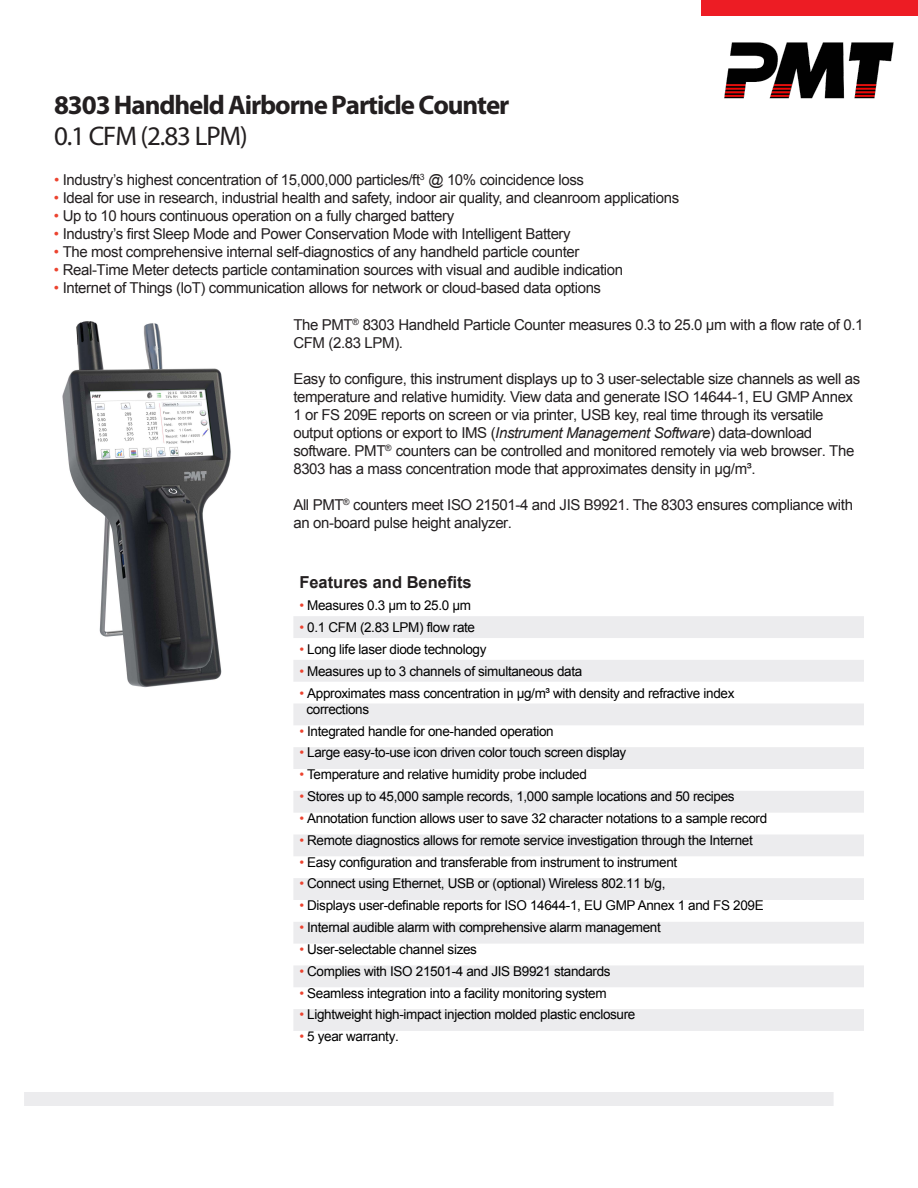
<style>
.page{position:relative;width:918px;height:1188px;background:#fff}
.page>*{position:absolute;margin:0;border:0;box-sizing:border-box;transform-origin:0 0}
.t1{font:700 27px/31px "Myriad Pro";letter-spacing:-.04em;color:#231f20}
.t2{font:700 16.5px "Arial";color:#231f20}
.t3{font:15px/18px "Arial";letter-spacing:-.025em;color:#231f20}
.t4{font:13.5px/16.2px "Arial";letter-spacing:-.025em;color:#000}
.s1{font-weight:400}
.s2{color:#ec432f}
.s3{font-style:italic}
</style>
<div class="page">
<div style="left:701px;top:0;width:217px;height:15px;background:#ed1c24"></div>
<svg style="left:293px;top:616px;width:571px;height:415px;fill:#ececee"></svg>
<img style="left:62px;top:321px;width:169px;height:367px">
<img style="left:724px;top:42px;width:170px;height:57px">
<div style="left:24px;top:1093px;width:810px;height:12px;background:#ececee"></div>
<p class="t1" style="left:54px;top:88px;width:457px">8303 Handheld Airborne Particle Counter<br><span class="s1">0.1 CFM (2.83 LPM)</span></p>
<p class="t3" style="left:54px;top:171px;width:532px"><span class="s2">•</span> Industry’s highest concentration of 15,000,000 particles/ft<sup>3</sup> @ 10% coincidence loss</p>
<p class="t3" style="left:54px;top:189px;width:627px"><span class="s2">•</span> Ideal for use in research, industrial health and safety, indoor air quality, and cleanroom applications</p>
<p class="t3" style="left:54px;top:207px;width:402px"><span class="s2">•</span> Up to 10 hours continuous operation on a fully charged battery</p>
<p class="t3" style="left:54px;top:225px;width:518px"><span class="s2">•</span> Industry’s first Sleep Mode and Power Conservation Mode with Intelligent Battery</p>
<p class="t3" style="left:54px;top:243px;width:527px"><span class="s2">•</span> The most comprehensive internal self-diagnostics of any handheld particle counter</p>
<p class="t3" style="left:54px;top:261px;width:571px"><span class="s2">•</span> Real-Time Meter detects particle contamination sources with visual and audible indication</p>
<p class="t3" style="left:54px;top:279px;width:549px"><span class="s2">•</span> Internet of Things (loT) communication allows for network or cloud-based data options</p>
<p class="t3" style="left:293px;top:316px;width:572px">The PMT<sup>®</sup> 8303 Handheld Particle Counter measures 0.3 to 25.0 μm with a flow rate of 0.1<br>CFM (2.83 LPM).</p>
<p class="t3" style="left:293px;top:370px;width:569px">Easy to configure, this instrument displays up to 3 user-selectable size channels as well as temperature and relative humidity. View data and generate ISO 14644-1, EU GMP Annex 1 or FS 209E reports on screen or via printer, USB key, real time through its versatile output options or export to IMS (<span class="s3">Instrument Management Software</span>) data-download software. PMT<sup>®</sup> counters can be controlled and monitored remotely via web browser. The 8303 has a mass concentration mode that approximates density in μg/m³.</p>
<p class="t3" style="left:293px;top:496px;width:561px">All PMT<sup>®</sup> counters meet ISO 21501-4 and JIS B9921. The 8303 ensures compliance with an on-board pulse height analyzer.</p>
<p class="t2" style="left:299px;top:572px;width:174px">Features and Benefits</p>
<p class="t4" style="left:299px;top:598px;width:173px"><span class="s2">•</span> Measures 0.3 μm to 25.0 μm</p>
<p class="t4" style="left:299px;top:619px;width:177px"><span class="s2">•</span> 0.1 CFM (2.83 LPM) flow rate</p>
<p class="t4" style="left:299px;top:641px;width:189px"><span class="s2">•</span> Long life laser diode technology</p>
<p class="t4" style="left:299px;top:663px;width:285px"><span class="s2">•</span> Measures up to 3 channels of simultaneous data</p>
<p class="t4" style="left:306px;top:685px;width:430px;text-indent:-7px"><span class="s2">•</span> Approximates mass concentration in μg/m³ with density and refractive index corrections</p>
<p class="t4" style="left:299px;top:723px;width:256px"><span class="s2">•</span> Integrated handle for one-handed operation</p>
<p class="t4" style="left:299px;top:745px;width:328px"><span class="s2">•</span> Large easy-to-use icon driven color touch screen display</p>
<p class="t4" style="left:299px;top:767px;width:289px"><span class="s2">•</span> Temperature and relative humidity probe included</p>
<p class="t4" style="left:299px;top:788px;width:437px"><span class="s2">•</span> Stores up to 45,000 sample records, 1,000 sample locations and 50 recipes</p>
<p class="t4" style="left:299px;top:810px;width:469px"><span class="s2">•</span> Annotation function allows user to save 32 character notations to a sample record</p>
<p class="t4" style="left:299px;top:832px;width:455px"><span class="s2">•</span> Remote diagnostics allows for remote service investigation through the Internet</p>
<p class="t4" style="left:299px;top:854px;width:379px"><span class="s2">•</span> Easy configuration and transferable from instrument to instrument</p>
<p class="t4" style="left:299px;top:876px;width:368px"><span class="s2">•</span> Connect using Ethernet, USB or (optional) Wireless 802.11 b/g,</p>
<p class="t4" style="left:299px;top:897px;width:466px"><span class="s2">•</span> Displays user-definable reports for ISO 14644-1, EU GMP Annex 1 and FS 209E</p>
<p class="t4" style="left:299px;top:919px;width:363px"><span class="s2">•</span> Internal audible alarm with comprehensive alarm management</p>
<p class="t4" style="left:299px;top:941px;width:179px"><span class="s2">•</span> User-selectable channel sizes</p>
<p class="t4" style="left:299px;top:963px;width:313px"><span class="s2">•</span> Complies with ISO 21501-4 and JIS B9921 standards</p>
<p class="t4" style="left:299px;top:985px;width:309px"><span class="s2">•</span> Seamless integration into a facility monitoring system</p>
<p class="t4" style="left:299px;top:1007px;width:338px"><span class="s2">•</span> Lightweight high-impact injection molded plastic enclosure</p>
<p class="t4" style="left:299px;top:1028px;width:101px"><span class="s2">•</span> 5 year warranty.</p>
</div>
